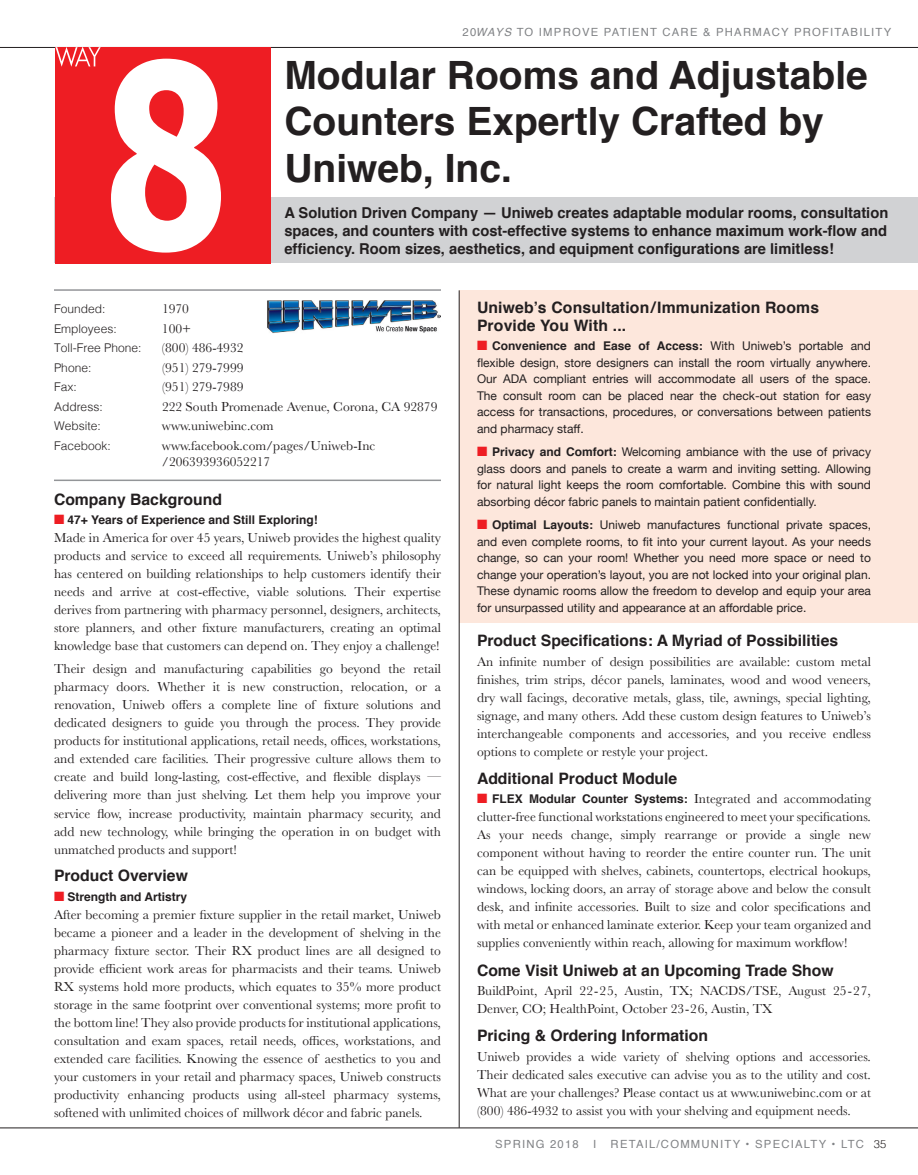
<style>
.page{position:relative;width:918px;height:1175px;background:#fff}
.page>*{position:absolute;margin:0;border:0;box-sizing:border-box;transform-origin:0 0}
.t1{font:700 39px/46.5px "Helvetica";color:#231f20}
.t2{font:700 15.75px/18px "Helvetica";color:#231f20}
.t3{font:700 15px/18px "Helvetica";color:#231f20;text-align:justify}
.t4{font:13.5px/18px "Baskerville";color:#231f20;text-align:justify}
.t5{font:12px/16.5px "Helvetica Neue";color:#231f20;text-align:justify}
.t6{font:700 12px "Helvetica";color:#231f20}
.t7{font:300 12px "Helvetica";color:#231f20}
.t8{font:11.25px "Helvetica";letter-spacing:.11em;color:#808285}
.s1{font-style:italic}
.s2{color:#ee1d23}
.s3{font-family:"Helvetica Neue";font-weight:400}
.s4{font-family:"Helvetica";font-weight:700}
.s5{font-family:"Baskerville";font-weight:400;font-size:13.5px}
.s6{font-weight:300;color:#231f20}
</style>
<div class="page">
<hr style="left:0;top:47px;width:918px;height:1px;background:#231f20">
<div style="left:55px;top:197px;width:863px;height:66px;background:#d1d2d4"></div>
<hr style="left:54px;top:479px;width:387px;height:2px;background:#939598">
<div style="left:459px;top:290px;width:459px;height:333px;background:#fde7dc"></div>
<img style="left:267px;top:301px;width:174px;height:32px">
<hr style="left:54px;top:289px;width:387px;height:2px;background:#939598">
<div style="left:55px;top:47px;width:216px;height:216px;background:#ee1d23"></div>
<svg style="left:111px;top:59px;width:110px;height:194px"></svg>
<svg style="left:56px;top:47px;width:45px;height:20px"></svg>
<hr style="left:0;top:1127px;width:918px;height:1px;background:#231f20">
<hr style="left:459px;top:290px;width:1px;height:837px;background:#231f20">
<p class="t8" style="left:463px;top:23px;width:430px">20<span class="s1">WAYS</span> TO IMPROVE PATIENT CARE &amp; PHARMACY PROFITABILITY</p>
<h1 class="t1" style="left:284px;top:52px;width:585px">Modular Rooms and Adjustable<br>Counters Expertly Crafted by<br>Uniweb, Inc.</h1>
<p class="t3" style="left:284px;top:204px;width:605px">A Solution Driven Company — Uniweb creates adaptable modular rooms, consultation spaces, and counters with cost-effective systems to enhance maximum work-flow and efficiency. Room sizes, aesthetics, and equipment configurations are limitless!</p>
<p class="t7" style="left:54px;top:299px;width:53px">Founded:</p>
<p class="t4" style="left:162px;top:300px;width:28px">1970</p>
<p class="t7" style="left:54px;top:318px;width:64px">Employees:</p>
<p class="t4" style="left:162px;top:320px;width:31px">100+</p>
<p class="t7" style="left:54px;top:338px;width:89px">Toll-Free Phone:</p>
<p class="t4" style="left:162px;top:339px;width:83px">(800) 486-4932</p>
<p class="t7" style="left:54px;top:357px;width:39px">Phone:</p>
<p class="t4" style="left:162px;top:359px;width:83px">(951) 279-7999</p>
<p class="t7" style="left:54px;top:377px;width:24px">Fax:</p>
<p class="t4" style="left:162px;top:378px;width:83px">(951) 279-7989</p>
<p class="t7" style="left:54px;top:396px;width:50px">Address:</p>
<p class="t4" style="left:162px;top:398px;width:277px">222 South Promenade Avenue, Corona, CA 92879</p>
<p class="t7" style="left:54px;top:416px;width:48px">Website:</p>
<p class="t4" style="left:162px;top:417px;width:113px">www.uniwebinc.com</p>
<p class="t7" style="left:54px;top:435px;width:58px">Facebook:</p>
<p class="t4" style="left:162px;top:437px;width:215px;line-height:16.5px">www.facebook.com/pages/Uniweb-Inc /206393936052217</p>
<p class="t2" style="left:54px;top:490px;width:170px">Company Background</p>
<p class="t6" style="left:54px;top:510px;width:265px"><span class="s2">■</span> 47+ Years of Experience and Still Exploring!</p>
<p class="t4" style="left:54px;top:529px;width:389px">Made in America for over 45 years, Uniweb provides the highest quality products and service to exceed all requirements. Uniweb’s philosophy has centered on building relationships to help customers identify their needs and arrive at cost-effective, viable solutions. Their expertise derives from partnering with pharmacy personnel, designers, architects, store planners, and other fixture manufacturers, creating an optimal knowledge base that customers can depend on. They enjoy a challenge!</p>
<p class="t4" style="left:54px;top:660px;width:389px">Their design and manufacturing capabilities go beyond the retail pharmacy doors. Whether it is new construction, relocation, or a renovation, Uniweb offers a complete line of fixture solutions and dedicated designers to guide you through the process. They provide products for institutional applications, retail needs, offices, workstations, and extended care facilities. Their progressive culture allows them to create and build long-lasting, cost-effective, and flexible displays — delivering more than just shelving. Let them help you improve your service flow, increase productivity, maintain pharmacy security, and add new technology, while bringing the operation in on budget with unmatched products and support!</p>
<p class="t2" style="left:54px;top:867px;width:135px">Product Overview</p>
<p class="t6" style="left:54px;top:887px;width:135px"><span class="s2">■</span> Strength and Artistry</p>
<p class="t4" style="left:54px;top:905px;width:389px">After becoming a premier fixture supplier in the retail market, Uniweb became a pioneer and a leader in the development of shelving in the pharmacy fixture sector. Their RX product lines are all designed to provide efficient work areas for pharmacists and their teams. Uniweb RX systems hold more products, which equates to 35% more product storage in the same footprint over conventional systems; more profit to the bottom line! They also provide products for institutional applications, consultation and exam spaces, retail needs, offices, workstations, and extended care facilities. Knowing the essence of aesthetics to you and your customers in your retail and pharmacy spaces, Uniweb constructs productivity enhancing products using all-steel pharmacy systems, softened with unlimited choices of millwork décor and fabric panels.</p>
<p class="t2" style="left:477px;top:298px;width:344px">Uniweb’s Consultation/Immunization Rooms<br>Provide You With ...</p>
<p class="t6" style="left:477px;top:336px;width:396px"><span class="s2">■</span> Convenience and Ease of Access: <span class="s3">With Uniweb’s portable and</span></p>
<p class="t5" style="left:477px;top:355px;width:396px">flexible design, store designers can install the room virtually anywhere.<br>Our ADA compliant entries will accommodate all users of the space.<br>The consult room can be placed near the check-out station for easy access for transactions, procedures, or conversations between patients and pharmacy staff.</p>
<p class="t5" style="left:477px;top:444px;width:396px"><span class="s2">■</span> <span class="s4">Privacy and Comfort:</span> Welcoming ambiance with the use of privacy glass doors and panels to create a warm and inviting setting. Allowing for natural light keeps the room comfortable. Combine this with sound absorbing décor fabric panels to maintain patient confidentially.</p>
<p class="t5" style="left:477px;top:517px;width:396px"><span class="s2">■</span> <span class="s4">Optimal Layouts:</span> Uniweb manufactures functional private spaces, and even complete rooms, to fit into your current layout. As your needs change, so can your room! Whether you need more space or need to change your operation’s layout, you are not locked into your original plan.<br>These dynamic rooms allow the freedom to develop and equip your area for unsurpassed utility and appearance at an affordable price.</p>
<p class="t2" style="left:477px;top:632px;width:363px">Product Specifications: A Myriad of Possibilities</p>
<p class="t4" style="left:477px;top:652px;width:396px">An infinite number of design possibilities are available: custom metal finishes, trim strips, décor panels, laminates, wood and wood veneers, dry wall facings, decorative metals, glass, tile, awnings, special lighting, signage, and many others. Add these custom design features to Uniweb’s interchangeable components and accessories, and you receive endless options to complete or restyle your project.</p>
<p class="t2" style="left:477px;top:769px;width:202px">Additional Product Module</p>
<p class="t6" style="left:477px;top:789px;width:396px"><span class="s2">■</span> FLEX Modular Counter Systems: <span class="s5">Integrated and accommodating</span></p>
<p class="t4" style="left:477px;top:808px;width:396px">clutter-free functional workstations engineered to meet your specifications.<br>As your needs change, simply rearrange or provide a single new component without having to reorder the entire counter run. The unit can be equipped with shelves, cabinets, countertops, electrical hookups, windows, locking doors, an array of storage above and below the consult desk, and infinite accessories. Built to size and color specifications and with metal or enhanced laminate exterior. Keep your team organized and supplies conveniently within reach, allowing for maximum workflow!</p>
<p class="t2" style="left:477px;top:961px;width:358px">Come Visit Uniweb at an Upcoming Trade Show</p>
<p class="t4" style="left:477px;top:982px;width:396px">BuildPoint, April 22-25, Austin, TX; NACDS/TSE, August 25-27,<br>Denver, CO; HealthPoint, October 23-26, Austin, TX</p>
<p class="t2" style="left:477px;top:1026px;width:233px">Pricing &amp; Ordering Information</p>
<p class="t4" style="left:477px;top:1047px;width:396px">Uniweb provides a wide variety of shelving options and accessories.<br>Their dedicated sales executive can advise you as to the utility and cost.<br>What are your challenges? Please contact us at www.uniwebinc.com or at (800) 486-4932 to assist you with your shelving and equipment needs.</p>
<p class="t8" style="left:495px;top:1135px;width:85px">SPRING 2018</p>
<p class="t8" style="left:593px;top:1135px;width:5px">I</p>
<p class="t8" style="left:611px;top:1135px;width:277px">RETAIL/COMMUNITY • SPECIALTY • LTC <span class="s6">35</span></p>
</div>
